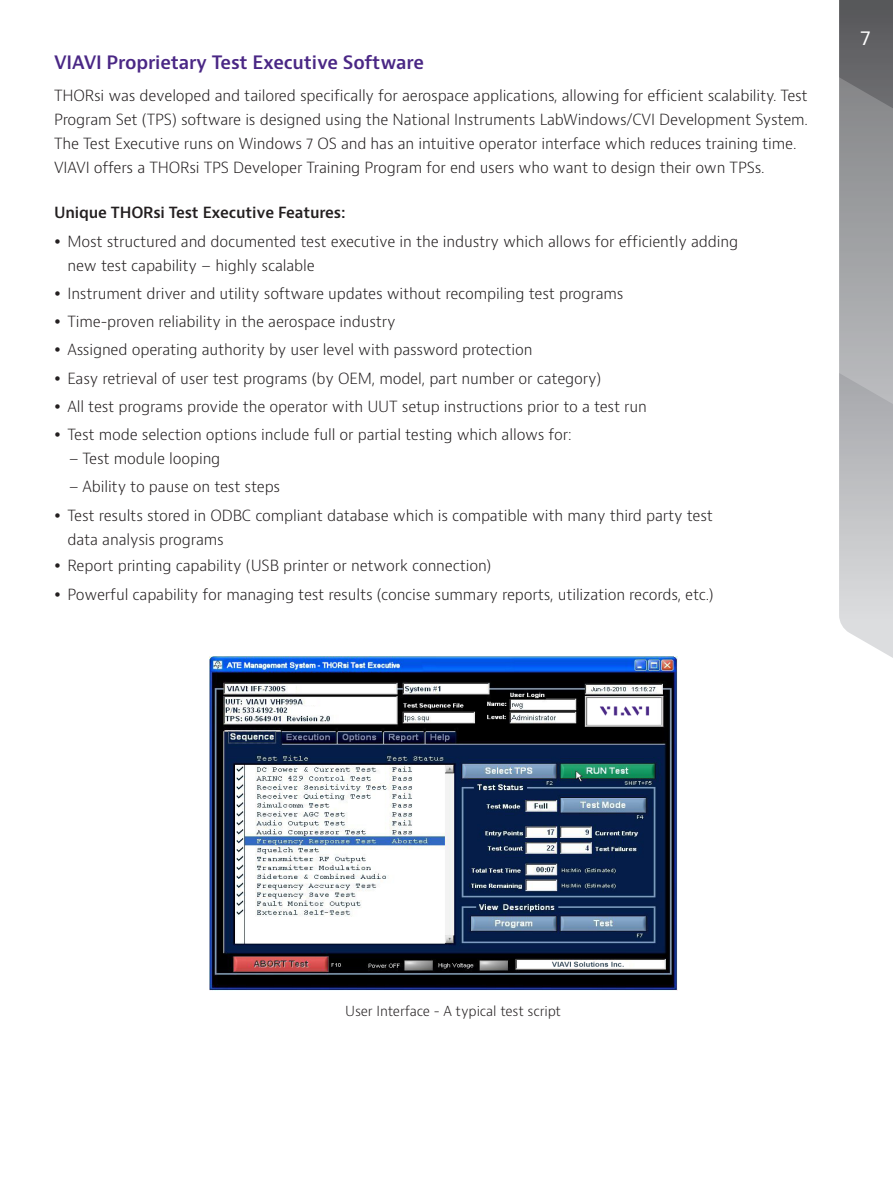
<style>
.page{position:relative;width:893px;height:1191px;background:#fff}
.page>*{position:absolute;margin:0;border:0;box-sizing:border-box;transform-origin:0 0}
.H2_Heading_Purple_12{font:600 18px "Bernino Sans";letter-spacing:-.01em;color:#4a2785}
.t1{font:18px "Bernino Sans";color:#fff}
.P_10_16{font:300 15px/24px "Bernino Sans";letter-spacing:-.01em;color:#231f20}
.H3_Heading_Level_3{font:600 15px "Bernino Sans";letter-spacing:-.01em;color:#231f20}
.P_10_16-2{font:300 13.5px "Bernino Sans";letter-spacing:-.01em;color:#231f20}
</style>
<div class="page">
<svg style="left:839px;top:0;width:54px;height:658px;background:#a7a8ab"></svg>
<img style="left:209px;top:656px;width:469px;height:335px">
<p class="H2_Heading_Purple_12" style="left:54px;top:50px;width:372px">VIAVI Proprietary Test Executive Software</p>
<p class="P_10_16" style="left:54px;top:84px;width:755px">THORsi was developed and tailored specifically for aerospace applications, allowing for efficient scalability. Test Program Set (TPS) software is designed using the National Instruments LabWindows/CVI Development System.<br>The Test Executive runs on Windows 7 OS and has an intuitive operator interface which reduces training time.<br>VIAVI offers a THORsi TPS Developer Training Program for end users who want to design their own TPSs.</p>
<p class="H3_Heading_Level_3" style="left:54px;top:203px;width:293px">Unique THORsi Test Executive Features:</p>
<p class="P_10_16" style="left:68px;top:229px;width:672px">Most structured and documented test executive in the industry which allows for efficiently adding new test capability – highly scalable</p>
<p class="P_10_16" style="left:68px;top:282px;width:558px">Instrument driver and utility software updates without recompiling test programs</p>
<p class="P_10_16" style="left:68px;top:310px;width:330px">Time-proven reliability in the aerospace industry</p>
<p class="P_10_16" style="left:68px;top:338px;width:466px">Assigned operating authority by user level with password protection</p>
<p class="P_10_16" style="left:68px;top:366px;width:535px">Easy retrieval of user test programs (by OEM, model, part number or category)</p>
<p class="P_10_16" style="left:68px;top:395px;width:581px">All test programs provide the operator with UUT setup instructions prior to a test run</p>
<p class="P_10_16" style="left:68px;top:423px;width:506px">Test mode selection options include full or partial testing which allows for:</p>
<p class="P_10_16" style="left:69px;top:447px;width:153px">– Test module looping</p>
<p class="P_10_16" style="left:69px;top:475px;width:213px">– Ability to pause on test steps</p>
<p class="P_10_16" style="left:68px;top:503px;width:647px">Test results stored in ODBC compliant database which is compatible with many third party test data analysis programs</p>
<p class="P_10_16" style="left:68px;top:554px;width:425px">Report printing capability (USB printer or network connection)</p>
<p class="P_10_16" style="left:68px;top:582px;width:648px">Powerful capability for managing test results (concise summary reports, utilization records, etc.)</p>
<p class="t1" style="left:860px;top:26px;width:12px">7</p>
<p class="P_10_16-2" style="left:345px;top:1002px;width:218px">User Interface - A typical test script</p>
</div>
